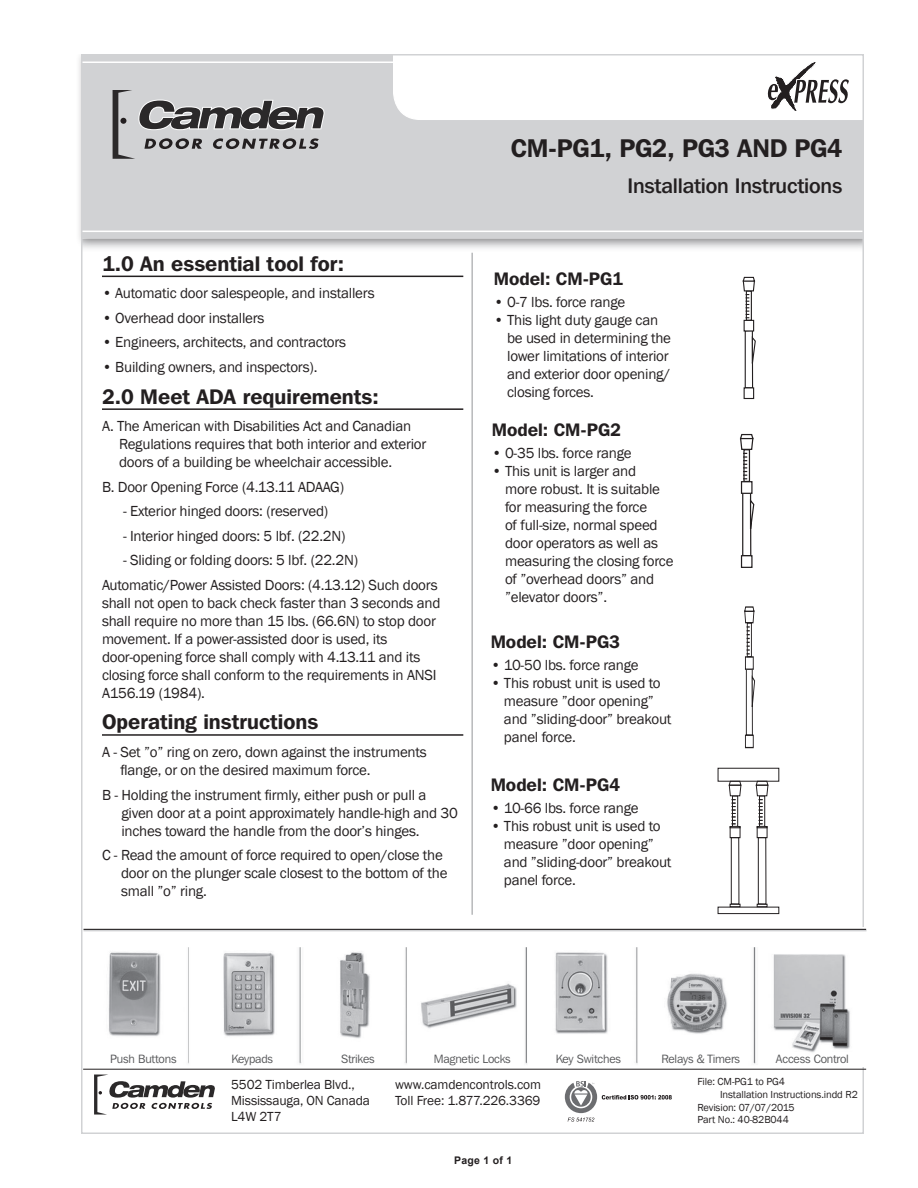
<style>
.page{position:relative;width:918px;height:1188px;background:#fff}
.page>*{position:absolute;margin:0;border:0;box-sizing:border-box;transform-origin:0 0}
.t1{font:600 25.5px "Franklin Gothic IT Cby BT";letter-spacing:-.01em;color:#231f20}
.n-heading_w_ruler{font:600 21px "Franklin Gothic IT Cby BT";color:#231f20}
.t2{font:500 21px "Franklin Gothic IT Cby BT";letter-spacing:-.01em;color:#231f20}
.n-subhaeding_l_c{font:600 18px "Franklin Gothic IT Cby BT";color:#231f20}
.n-body{font:15px/18px "Franklin Gothic";letter-spacing:-.015em;color:#231f20}
.n-footer{font:13.5px/16.2px "Franklin Gothic";letter-spacing:-.01em;color:#231f20}
.n-back_page_images_n{font:12px "Franklin Gothic IT Cby BT";letter-spacing:-.015em;color:#57585a}
.n-footer_part_number{font:10.5px "Franklin Gothic";letter-spacing:-.01em;color:#231f20}
.Tr-Folio_Left{font:700 10.5px "Arial";letter-spacing:.025em;color:#231f20}
</style>
<div class="page">
<div style="left:81px;top:240px;width:783px;height:13px;background:#fbfbfb"></div>
<div style="left:75px;top:48px;width:800px;height:201px;background:#231f20;opacity:.35"></div>
<div style="left:84px;top:57px;width:777px;height:182px;background:#d1d2d4"></div>
<hr style="left:81px;top:231px;width:783px;height:1px;background:#fff">
<hr style="left:81px;top:62px;width:783px;height:1px;background:#fff">
<div style="left:864px;top:107px;width:43px;height:216px;background:#fff"></div>
<div style="left:38px;top:12px;width:408px;height:41px;background:#fff;border-radius:18px"></div>
<div style="left:37px;top:11px;width:409px;height:43px;border:1px solid #fff;border-radius:18px"></div>
<svg style="left:393px;top:11px;width:482px;height:109px"></svg>
<svg style="left:113px;top:91px;width:211px;height:68px;background:#a3a3a5"></svg>
<svg style="left:767px;top:60px;width:82px;height:51px"></svg>
<hr style="left:102px;top:276px;width:361px;height:1px;background:#231f20">
<hr style="left:102px;top:408px;width:361px;height:2px;background:#231f20">
<hr style="left:102px;top:734px;width:361px;height:2px;background:#231f20">
<hr style="left:472px;top:253px;width:1px;height:662px;background:#939598">
<svg style="left:744px;top:329px;width:12px;height:60px"></svg>
<div style="left:744px;top:320px;width:10px;height:11px;background:#fff"></div>
<div style="left:744px;top:320px;width:10px;height:12px;border:1px solid #231f20"></div>
<div style="left:746px;top:291px;width:6px;height:30px;border:1px solid #231f20"></div>
<div style="left:744px;top:387px;width:10px;height:12px;border:1px solid #231f20"></div>
<svg style="left:742px;top:276px;width:14px;height:42px"></svg>
<svg style="left:742px;top:494px;width:13px;height:61px"></svg>
<div style="left:741px;top:481px;width:12px;height:13px;border:1px solid #231f20"></div>
<div style="left:743px;top:449px;width:7px;height:33px;border:1px solid #231f20"></div>
<div style="left:741px;top:555px;width:12px;height:13px;border:1px solid #231f20"></div>
<svg style="left:740px;top:433px;width:14px;height:46px"></svg>
<svg style="left:745px;top:670px;width:10px;height:65px"></svg>
<div style="left:745px;top:656px;width:9px;height:14px;border:1px solid #231f20"></div>
<hr style="left:747px;top:623px;width:4px;height:34px;background:#afaeae">
<div style="left:747px;top:623px;width:5px;height:34px;border:1px solid #231f20"></div>
<div style="left:745px;top:735px;width:9px;height:13px;border:1px solid #231f20"></div>
<svg style="left:744px;top:606px;width:11px;height:48px"></svg>
<svg style="left:730px;top:837px;width:10px;height:70px"></svg>
<svg style="left:728px;top:782px;width:14px;height:46px"></svg>
<svg style="left:757px;top:837px;width:10px;height:70px"></svg>
<svg style="left:755px;top:782px;width:14px;height:46px"></svg>
<div style="left:718px;top:768px;width:61px;height:14px;border:1px solid #231f20"></div>
<div style="left:718px;top:907px;width:61px;height:7px;border:1px solid #231f20"></div>
<hr style="left:83px;top:1069px;width:783px;height:1px;background:#231f20">
<img style="left:90px;top:928px;width:773px;height:136px">
<hr style="left:84px;top:930px;width:783px;height:1px;background:#d1d2d4">
<hr style="left:84px;top:929px;width:782px;height:1px;background:#231f20">
<svg style="left:94px;top:1075px;width:121px;height:39px"></svg>
<svg style="left:565px;top:1081px;width:107px;height:41px"></svg>
<p class="n-heading_w_ruler" style="left:102px;top:250px;width:244px">1.0 An essential tool for:</p>
<p class="n-body" style="left:102px;top:285px;width:274px">• Automatic door salespeople, and installers</p>
<p class="n-body" style="left:102px;top:309px;width:164px">• Overhead door installers</p>
<p class="n-body" style="left:102px;top:334px;width:246px">• Engineers, architects, and contractors</p>
<p class="n-body" style="left:102px;top:358px;width:217px">• Building owners, and inspectors).</p>
<p class="n-heading_w_ruler" style="left:102px;top:383px;width:278px">2.0 Meet ADA requirements:</p>
<p class="n-body" style="left:119px;top:418px;width:309px;text-indent:-17px">A. The American with Disabilities Act and Canadian<br>Regulations requires that both interior and exterior doors of a building be wheelchair accessible.</p>
<p class="n-body" style="left:102px;top:478px;width:244px">B. Door Opening Force (4.13.11 ADAAG)</p>
<p class="n-body" style="left:123px;top:503px;width:207px">- Exterior hinged doors: (reserved)</p>
<p class="n-body" style="left:123px;top:527px;width:224px">- Interior hinged doors: 5 lbf. (22.2N)</p>
<p class="n-body" style="left:123px;top:552px;width:237px">- Sliding or folding doors: 5 lbf. (22.2N)</p>
<p class="n-body" style="left:102px;top:576px;width:340px">Automatic/Power Assisted Doors: (4.13.12) Such doors shall not open to back check faster than 3 seconds and shall require no more than 15 lbs. (66.6N) to stop door movement. If a power-assisted door is used, its door-opening force shall comply with 4.13.11 and its closing force shall conform to the requirements in ANSI A156.19 (1984).</p>
<p class="n-heading_w_ruler" style="left:102px;top:709px;width:218px">Operating instructions</p>
<p class="n-body" style="left:120px;top:743px;width:308px;text-indent:-18px">A - Set ”o” ring on zero, down against the instruments flange, or on the desired maximum force.</p>
<p class="n-body" style="left:121px;top:786px;width:338px;text-indent:-19px">B - Holding the instrument firmly, either push or pull a given door at a point approximately handle-high and 30 inches toward the handle from the door’s hinges.</p>
<p class="n-body" style="left:121px;top:846px;width:328px;text-indent:-19px">C - Read the amount of force required to open/close the door on the plunger scale closest to the bottom of the small ”o” ring.</p>
<h1 class="t1" style="left:511px;top:132px;width:333px">CM-PG1, PG2, PG3 AND PG4</h1>
<h2 class="t2" style="left:628px;top:173px;width:216px">Installation Instructions</h2>
<p class="n-subhaeding_l_c" style="left:494px;top:267px;width:131px">Model: CM-PG1</p>
<p class="n-body" style="left:494px;top:293px;width:133px">• 0-7 lbs. force range</p>
<p class="n-body" style="left:507px;top:311px;width:165px;text-indent:-13px">• This light duty gauge can be used in determining the lower limitations of interior and exterior door opening/ closing forces.</p>
<p class="n-subhaeding_l_c" style="left:492px;top:418px;width:131px">Model: CM-PG2</p>
<p class="n-body" style="left:492px;top:444px;width:142px">• 0-35 lbs. force range</p>
<p class="n-body" style="left:505px;top:462px;width:170px;text-indent:-13px">• This unit is larger and<br>more robust. It is suitable for measuring the force<br>of full-size, normal speed door operators as well as measuring the closing force of ”overhead doors” and ”elevator doors”.</p>
<p class="n-subhaeding_l_c" style="left:491px;top:630px;width:131px">Model: CM-PG3</p>
<p class="n-body" style="left:491px;top:656px;width:150px">• 10-50 lbs. force range</p>
<p class="n-body" style="left:504px;top:674px;width:169px;text-indent:-13px">• This robust unit is used to measure ”door opening” and ”sliding-door” breakout panel force.</p>
<p class="n-subhaeding_l_c" style="left:491px;top:773px;width:131px">Model: CM-PG4</p>
<p class="n-body" style="left:491px;top:800px;width:150px">• 10-66 lbs. force range</p>
<p class="n-body" style="left:504px;top:818px;width:169px;text-indent:-13px">• This robust unit is used to measure ”door opening” and ”sliding-door” breakout panel force.</p>
<p class="n-back_page_images_n" style="left:110px;top:1052px;width:68px">Push Buttons</p>
<p class="n-back_page_images_n" style="left:231px;top:1052px;width:43px">Keypads</p>
<p class="n-back_page_images_n" style="left:341px;top:1052px;width:35px">Strikes</p>
<p class="n-back_page_images_n" style="left:434px;top:1052px;width:78px">Magnetic Locks</p>
<p class="n-back_page_images_n" style="left:556px;top:1052px;width:67px">Key Switches</p>
<p class="n-back_page_images_n" style="left:661px;top:1052px;width:80px">Relays &amp; Timers</p>
<p class="n-back_page_images_n" style="left:776px;top:1052px;width:74px">Access Control</p>
<p class="n-footer" style="left:231px;top:1077px;width:125px">5502 Timberlea Blvd.,</p>
<p class="n-footer" style="left:231px;top:1093px;width:140px">Mississauga, ON Canada<br>L4W 2T7</p>
<p class="n-footer_part_number" style="left:697px;top:1075px;width:89px">File: CM-PG1 to PG4</p>
<p class="n-footer_part_number" style="left:720px;top:1088px;width:139px">Installation Instructions.indd R2</p>
<p class="n-footer_part_number" style="left:697px;top:1101px;width:99px">Revision: 07/07/2015</p>
<p class="n-footer_part_number" style="left:697px;top:1113px;width:93px">Part No.: 40-82B044</p>
<p class="n-footer" style="left:395px;top:1077px;width:148px">www.camdencontrols.com</p>
<p class="n-footer" style="left:395px;top:1093px;width:147px">Toll Free: 1.877.226.3369</p>
<p class="Tr-Folio_Left" style="left:454px;top:1154px;width:60px">Page 1 of 1</p>
</div>
